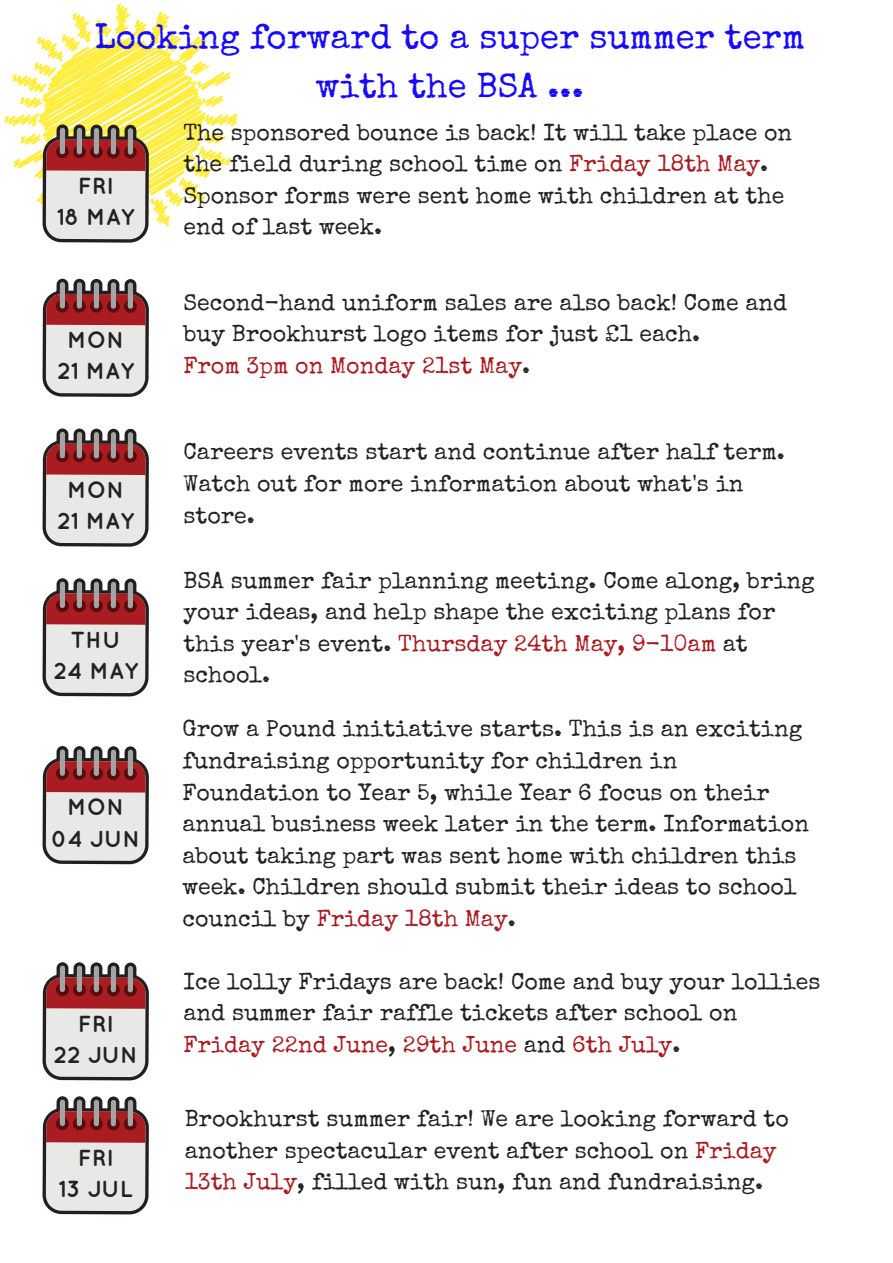
<style>
.page{position:relative;width:893px;height:1263px;background:#fff}
.page>*{position:absolute;margin:0;border:0;box-sizing:border-box;transform-origin:0 0}
.t1{font:34.8px/48.4px "Special Elite";color:#170aff;text-align:center}
.t2{font:23.25px/31.5px "Special Elite";color:#222}
.t3{font:700 23.25px/31.5px "Quicksand";color:#222;text-align:center}
.s1{color:#a91c21}
</style>
<div class="page">
<svg style="left:4px;top:4px;width:234px;height:239px"></svg>
<svg style="left:56px;top:145px;width:13px;height:13px"></svg>
<div style="left:60px;top:128px;width:5px;height:26px;background:#a3a5a4;border-radius:3px"></div>
<svg style="left:73px;top:146px;width:13px;height:12px"></svg>
<div style="left:77px;top:128px;width:5px;height:26px;background:#a3a5a4;border-radius:3px"></div>
<svg style="left:90px;top:146px;width:13px;height:12px"></svg>
<div style="left:94px;top:128px;width:5px;height:26px;background:#a3a5a4;border-radius:3px"></div>
<svg style="left:107px;top:146px;width:13px;height:12px"></svg>
<div style="left:111px;top:128px;width:5px;height:26px;background:#a3a5a4;border-radius:3px"></div>
<svg style="left:124px;top:146px;width:13px;height:13px"></svg>
<div style="left:128px;top:128px;width:5px;height:27px;background:#a3a5a4;border-radius:3px"></div>
<svg style="left:43px;top:279px;width:106px;height:118px;background:#c1a7a6"></svg>
<svg style="left:56px;top:300px;width:13px;height:12px"></svg>
<div style="left:60px;top:282px;width:5px;height:26px;background:#a3a5a4;border-radius:3px"></div>
<svg style="left:73px;top:300px;width:13px;height:13px"></svg>
<div style="left:77px;top:282px;width:5px;height:27px;background:#a3a5a4;border-radius:3px"></div>
<svg style="left:90px;top:300px;width:13px;height:13px"></svg>
<div style="left:94px;top:282px;width:5px;height:27px;background:#a3a5a4;border-radius:3px"></div>
<svg style="left:107px;top:300px;width:13px;height:13px"></svg>
<div style="left:111px;top:282px;width:5px;height:27px;background:#a3a5a4;border-radius:3px"></div>
<svg style="left:124px;top:300px;width:13px;height:13px"></svg>
<div style="left:128px;top:282px;width:5px;height:27px;background:#a3a5a4;border-radius:3px"></div>
<svg style="left:43px;top:428px;width:106px;height:119px;background:#c2a8a7"></svg>
<svg style="left:56px;top:449px;width:13px;height:13px"></svg>
<div style="left:60px;top:432px;width:5px;height:26px;background:#a3a5a4;border-radius:3px"></div>
<svg style="left:73px;top:450px;width:13px;height:12px"></svg>
<div style="left:77px;top:432px;width:5px;height:26px;background:#a3a5a4;border-radius:3px"></div>
<svg style="left:90px;top:450px;width:13px;height:12px"></svg>
<div style="left:94px;top:432px;width:5px;height:26px;background:#a3a5a4;border-radius:3px"></div>
<svg style="left:107px;top:450px;width:13px;height:13px"></svg>
<div style="left:111px;top:432px;width:5px;height:26px;background:#a3a5a4;border-radius:3px"></div>
<svg style="left:124px;top:450px;width:13px;height:13px"></svg>
<div style="left:128px;top:432px;width:5px;height:27px;background:#a3a5a4;border-radius:3px"></div>
<svg style="left:43px;top:746px;width:106px;height:118px;background:#c4a9a9"></svg>
<svg style="left:56px;top:767px;width:13px;height:13px"></svg>
<div style="left:60px;top:749px;width:5px;height:27px;background:#a3a5a4;border-radius:3px"></div>
<svg style="left:73px;top:767px;width:13px;height:13px"></svg>
<div style="left:77px;top:749px;width:5px;height:27px;background:#a3a5a4;border-radius:3px"></div>
<svg style="left:90px;top:767px;width:13px;height:13px"></svg>
<div style="left:94px;top:749px;width:5px;height:27px;background:#a3a5a4;border-radius:3px"></div>
<svg style="left:107px;top:767px;width:13px;height:13px"></svg>
<div style="left:111px;top:750px;width:5px;height:26px;background:#a3a5a4;border-radius:3px"></div>
<svg style="left:124px;top:767px;width:13px;height:13px"></svg>
<div style="left:128px;top:750px;width:5px;height:26px;background:#a3a5a4;border-radius:3px"></div>
<svg style="left:43px;top:962px;width:106px;height:118px;background:#c2a7a7"></svg>
<svg style="left:56px;top:983px;width:13px;height:13px"></svg>
<div style="left:60px;top:966px;width:5px;height:26px;background:#a3a5a4;border-radius:3px"></div>
<svg style="left:73px;top:983px;width:13px;height:13px"></svg>
<div style="left:77px;top:966px;width:5px;height:26px;background:#a3a5a4;border-radius:3px"></div>
<svg style="left:90px;top:983px;width:13px;height:13px"></svg>
<div style="left:94px;top:966px;width:5px;height:26px;background:#a3a5a4;border-radius:3px"></div>
<svg style="left:107px;top:983px;width:13px;height:13px"></svg>
<div style="left:111px;top:966px;width:5px;height:26px;background:#a3a5a4;border-radius:3px"></div>
<svg style="left:124px;top:984px;width:13px;height:12px"></svg>
<div style="left:128px;top:966px;width:5px;height:26px;background:#a3a5a4;border-radius:3px"></div>
<svg style="left:43px;top:1096px;width:106px;height:118px;background:#c4a9a9"></svg>
<svg style="left:56px;top:1117px;width:13px;height:13px"></svg>
<div style="left:60px;top:1099px;width:5px;height:27px;background:#a3a5a4;border-radius:3px"></div>
<svg style="left:73px;top:1117px;width:13px;height:13px"></svg>
<div style="left:77px;top:1100px;width:5px;height:26px;background:#a3a5a4;border-radius:3px"></div>
<svg style="left:90px;top:1117px;width:13px;height:13px"></svg>
<div style="left:94px;top:1100px;width:5px;height:26px;background:#a3a5a4;border-radius:3px"></div>
<svg style="left:107px;top:1117px;width:13px;height:13px"></svg>
<div style="left:111px;top:1100px;width:5px;height:26px;background:#a3a5a4;border-radius:3px"></div>
<svg style="left:124px;top:1118px;width:13px;height:12px"></svg>
<div style="left:128px;top:1100px;width:5px;height:26px;background:#a3a5a4;border-radius:3px"></div>
<svg style="left:43px;top:578px;width:106px;height:118px;background:#c2a7a7"></svg>
<svg style="left:56px;top:599px;width:13px;height:13px"></svg>
<div style="left:60px;top:582px;width:5px;height:26px;background:#a3a5a4;border-radius:3px"></div>
<svg style="left:73px;top:599px;width:13px;height:13px"></svg>
<div style="left:77px;top:582px;width:5px;height:26px;background:#a3a5a4;border-radius:3px"></div>
<svg style="left:90px;top:599px;width:13px;height:13px"></svg>
<div style="left:94px;top:582px;width:5px;height:26px;background:#a3a5a4;border-radius:3px"></div>
<svg style="left:107px;top:599px;width:13px;height:13px"></svg>
<div style="left:111px;top:582px;width:5px;height:26px;background:#a3a5a4;border-radius:3px"></div>
<svg style="left:124px;top:600px;width:13px;height:12px"></svg>
<div style="left:128px;top:582px;width:5px;height:26px;background:#a3a5a4;border-radius:3px"></div>
<h1 class="t1" style="left:95px;top:17px;width:711px">Looking forward to a super summer term with the BSA ...</h1>
<p class="t3" style="left:57px;top:169px;width:79px">FRI<br>18 MAY</p>
<p class="t3" style="left:57px;top:324px;width:78px">MON<br>21 MAY</p>
<p class="t3" style="left:57px;top:473px;width:78px">MON<br>21 MAY</p>
<p class="t3" style="left:54px;top:623px;width:86px">THU<br>24 MAY</p>
<p class="t3" style="left:51px;top:791px;width:91px">MON<br>04 JUN</p>
<p class="t3" style="left:53px;top:1007px;width:86px">FRI<br>22 JUN</p>
<p class="t3" style="left:59px;top:1141px;width:76px">FRI<br>13 JUL</p>
<p class="t2" style="left:184px;top:119px;width:610px">The sponsored bounce is back! It will take place on the field during school time on <span class="s1">Friday 18th May</span>.<br>Sponsor forms were sent home with children at the end of last week.</p>
<p class="t2" style="left:184px;top:289px;width:605px">Second-hand uniform sales are also back! Come and buy Brookhurst logo items for just £1 each.<br><span class="s1">From 3pm on Monday 21st May</span>.</p>
<p class="t2" style="left:184px;top:439px;width:603px">Careers events start and continue after half term.<br>Watch out for more information about what's in store.</p>
<p class="t2" style="left:184px;top:567px;width:633px">BSA summer fair planning meeting. Come along, bring your ideas, and help shape the exciting plans for this year's event. <span class="s1">Thursday 24th May, 9-10am</span> at school.</p>
<p class="t2" style="left:182px;top:716px;width:628px">Grow a Pound initiative starts. This is an exciting fundraising opportunity for children in Foundation to Year 5, while Year 6 focus on their annual business week later in the term. Information about taking part was sent home with children this week. Children should submit their ideas to school council by <span class="s1">Friday 18th May</span>.</p>
<p class="t2" style="left:184px;top:968px;width:638px">Ice lolly Fridays are back! Come and buy your lollies and summer fair raffle tickets after school on<br><span class="s1">Friday 22nd June</span>, <span class="s1">29th June</span> and <span class="s1">6th July</span>.</p>
<p class="t2" style="left:185px;top:1105px;width:606px">Brookhurst summer fair! We are looking forward to another spectacular event after school on <span class="s1">Friday<br>13th July</span>, filled with sun, fun and fundraising.</p>
</div>
